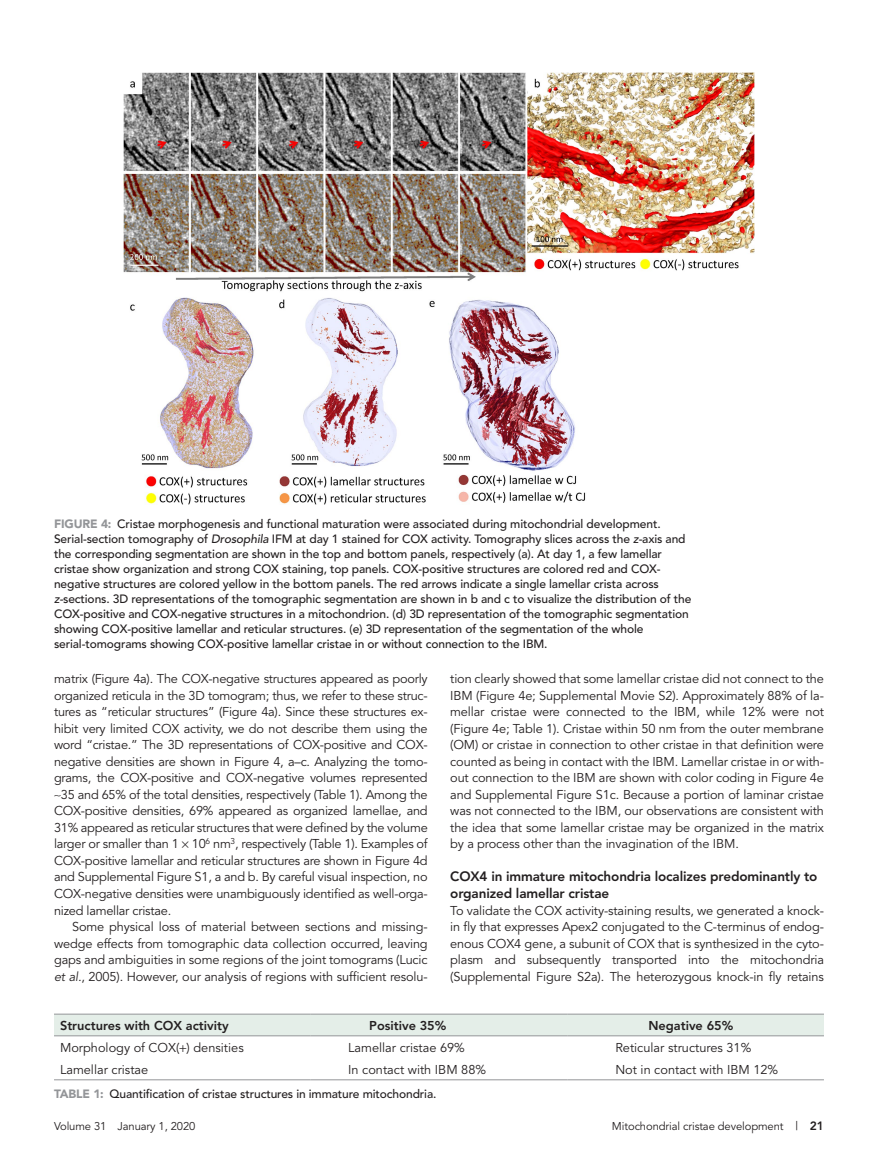
<style>
.page{position:relative;width:878px;height:1175px;background:#fff}
.page>*{position:absolute;margin:0;border:0;box-sizing:border-box;transform-origin:0 0}
.t1{font:800 13.5px/16.5px "Avenir";letter-spacing:-.01em;color:#231f20}
.Para{font:12.75px/16.5px "Avenir";letter-spacing:-.01em;color:#231f20;text-align:justify}
.ParaFL{font:12.75px/16.5px "Avenir";letter-spacing:-.01em;color:#231f20;text-align:justify}
.TableBody{font:12.75px "Avenir";color:#231f20}
.TableHead{font:800 12.75px "Avenir";color:#231f20}
.FigCaption_35_5p{font:500 12px/15px "Avenir";letter-spacing:-.01em;color:#231f20}
.table-wrap_caption_P{font:500 12px "Avenir";letter-spacing:-.01em;color:#231f20}
.t2{font:11.25px "Avenir";letter-spacing:-.01em;color:#231f20}
.s1{font-weight:900;color:#939598}
.s2{font-style:italic}
.s3{font-size:12px}
.s4{font-weight:800;font-size:12px}
</style>
<div class="page">
<img style="left:124px;top:72px;width:630px;height:432px">
<div style="left:54px;top:1014px;width:770px;height:21px;background:#e4eee8"></div>
<hr style="left:54px;top:1013px;width:256px;height:1px;background:#939598">
<hr style="left:310px;top:1013px;width:257px;height:1px;background:#939598">
<hr style="left:567px;top:1013px;width:257px;height:1px;background:#939598">
<hr style="left:54px;top:1035px;width:256px;height:1px;background:#939598">
<hr style="left:310px;top:1035px;width:257px;height:1px;background:#939598">
<hr style="left:567px;top:1035px;width:257px;height:1px;background:#939598">
<hr style="left:54px;top:1079px;width:256px;height:1px;background:#939598">
<hr style="left:310px;top:1079px;width:257px;height:1px;background:#939598">
<hr style="left:567px;top:1079px;width:257px;height:1px;background:#939598">
<p class="FigCaption_35_5p" style="left:54px;top:517px;width:639px"><span class="s1">FIGURE 4:</span> Cristae morphogenesis and functional maturation were associated during mitochondrial development.<br>Serial-section tomography of <span class="s2">Drosophila</span> IFM at day 1 stained for COX activity. Tomography slices across the <span class="s2">z-</span>axis and the corresponding segmentation are shown in the top and bottom panels, respectively (a). At day 1, a few lamellar cristae show organization and strong COX staining, top panels. COX-positive structures are colored red and COX&shy;negative structures are colored yellow in the bottom panels. The red arrows indicate a single lamellar crista across <span class="s2">z-</span>sections. 3D representations of the tomographic segmentation are shown in b and c to visualize the distribution of the COX-positive and COX-negative structures in a mitochondrion. (d) 3D representation of the tomographic segmentation showing COX-positive lamellar and reticular structures. (e) 3D representation of the segmentation of the whole serial-tomograms showing COX-positive lamellar cristae in or without connection to the IBM.</p>
<p class="Para" style="left:54px;top:671px;width:375px">matrix (Figure 4a). The COX-negative structures appeared as poorly organized reticula in the 3D tomogram; thus, we refer to these struc&shy;tures as “reticular structures” (Figure 4a). Since these structures ex&shy;hibit very limited COX activity, we do not describe them using the word “cristae.” The 3D representations of COX-positive and COX&shy;negative densities are shown in Figure 4, a–c. Analyzing the tomo&shy;grams, the COX-positive and COX-negative volumes represented ∼35 and 65% of the total densities, respectively (Table 1). Among the COX-positive densities, 69% appeared as organized lamellae, and 31% appeared as reticular structures that were defined by the volume larger or smaller than 1 10<sup>6</sup> nm<sup>3</sup>, respectively (Table 1). Examples of COX-positive lamellar and reticular structures are shown in Figure 4d and Supplemental Figure S1, a and b. By careful visual inspection, no COX-negative densities were unambiguously identified as well-orga&shy;nized lamellar cristae.</p>
<p class="Para" style="left:54px;top:918px;width:375px;text-indent:18px">Some physical loss of material between sections and missing&shy;wedge effects from tomographic data collection occurred, leaving gaps and ambiguities in some regions of the joint tomograms (Lucic <span class="s2">et al.</span>, 2005). However, our analysis of regions with sufficient resolu-</p>
<p class="Para" style="left:450px;top:671px;width:375px">tion clearly showed that some lamellar cristae did not connect to the IBM (Figure 4e; Supplemental Movie S2). Approximately 88% of la&shy;mellar cristae were connected to the IBM, while 12% were not (Figure 4e; Table 1). Cristae within 50 nm from the outer membrane (OM) or cristae in connection to other cristae in that definition were counted as being in contact with the IBM. Lamellar cristae in or with&shy;out connection to the IBM are shown with color coding in Figure 4e and Supplemental Figure S1c. Because a portion of laminar cristae was not connected to the IBM, our observations are consistent with the idea that some lamellar cristae may be organized in the matrix by a process other than the invagination of the IBM.</p>
<h2 class="t1" style="left:450px;top:868px;width:369px">COX4 in immature mitochondria localizes predominantly to organized lamellar cristae</h2>
<p class="ParaFL" style="left:450px;top:902px;width:375px">To validate the COX activity-staining results, we generated a knock&shy;in fly that expresses Apex2 conjugated to the C-terminus of endog&shy;enous COX4 gene, a subunit of COX that is synthesized in the cyto&shy;plasm and subsequently transported into the mitochondria (Supplemental Figure S2a). The heterozygous knock-in fly retains</p>
<p class="TableHead" style="left:60px;top:1017px;width:170px">Structures with COX activity</p>
<p class="TableHead" style="left:369px;top:1017px;width:79px">Positive 35%</p>
<p class="TableHead" style="left:648px;top:1017px;width:86px">Negative 65%</p>
<p class="TableBody" style="left:60px;top:1040px;width:185px">Morphology of COX( ) densities</p>
<p class="TableBody" style="left:348px;top:1040px;width:118px">Lamellar cristae 69%</p>
<p class="TableBody" style="left:615px;top:1040px;width:137px">Reticular structures 31%</p>
<p class="TableBody" style="left:60px;top:1062px;width:90px">Lamellar cristae</p>
<p class="TableBody" style="left:348px;top:1062px;width:139px">In contact with IBM 88%</p>
<p class="TableBody" style="left:615px;top:1062px;width:164px">Not in contact with IBM 12%</p>
<p class="table-wrap_caption_P" style="left:54px;top:1087px;width:384px"><span class="s1">TABLE 1:</span> Quantification of cristae structures in immature mitochondria.</p>
<p class="t2" style="left:54px;top:1119px;width:143px">Volume 31 January 1, 2020</p>
<p class="t2" style="left:612px;top:1119px;width:213px">Mitochondrial cristae development <span class="s3">|</span> <span class="s4">21</span></p>
</div>
